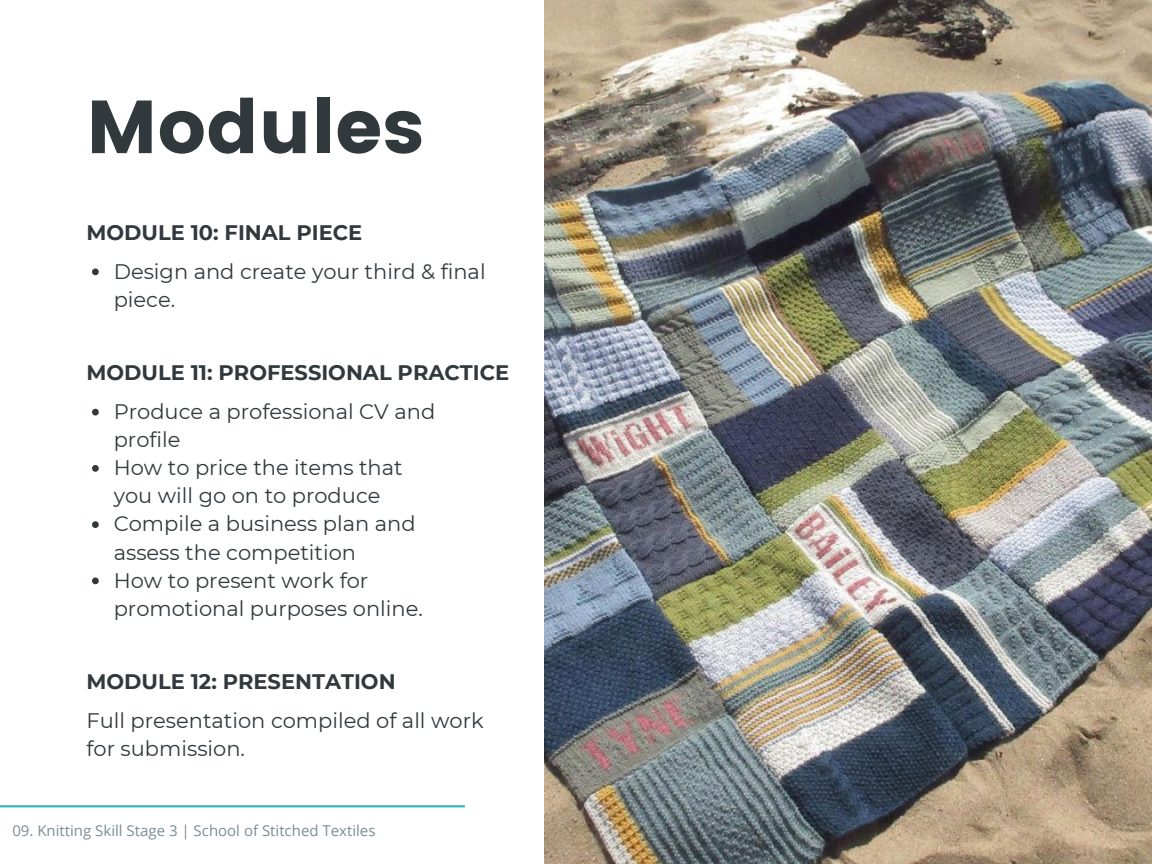
<style>
.page{position:relative;width:1152px;height:864px;background:#fff}
.page>*{position:absolute;margin:0;border:0;box-sizing:border-box;transform-origin:0 0}
.t1{font:75px "Poppins";color:#32393c}
.t2{font:21px/28.2px "Montserrat";color:#32393c}
.t3{font:700 21px "Montserrat";color:#32393c}
.t4{font:15px "Open Sans";color:#7c8d95}
</style>
<div class="page">
<img style="left:545px;top:0;width:607px;height:864px">
<svg style="left:92px;top:409px;width:7px;height:7px"></svg>
<svg style="left:92px;top:465px;width:7px;height:7px"></svg>
<svg style="left:92px;top:521px;width:7px;height:7px"></svg>
<svg style="left:92px;top:578px;width:7px;height:6px"></svg>
<svg style="left:92px;top:268px;width:7px;height:7px"></svg>
<hr style="left:0;top:805px;width:465px;height:2px;background:#39b4bf">
<h1 class="t1" style="left:86px;top:83px;width:339px">Modules</h1>
<p class="t3" style="left:86px;top:220px;width:277px">MODULE 10: FINAL PIECE</p>
<p class="t2" style="left:114px;top:257px;width:373px">Design and create your third &amp; final piece.</p>
<p class="t3" style="left:86px;top:360px;width:424px">MODULE 11: PROFESSIONAL PRACTICE</p>
<p class="t2" style="left:114px;top:397px;width:323px">Produce a professional CV and profile<br>How to price the items that you will go on to produce<br>Compile a business plan and assess the competition<br>How to present work for promotional purposes online.</p>
<p class="t3" style="left:86px;top:669px;width:311px">MODULE 12: PRESENTATION</p>
<p class="t2" style="left:86px;top:706px;width:399px">Full presentation compiled of all work for submission.</p>
<p class="t4" style="left:12px;top:820px;width:365px">09. Knitting Skill Stage 3 | School of Stitched Textiles</p>
</div>
